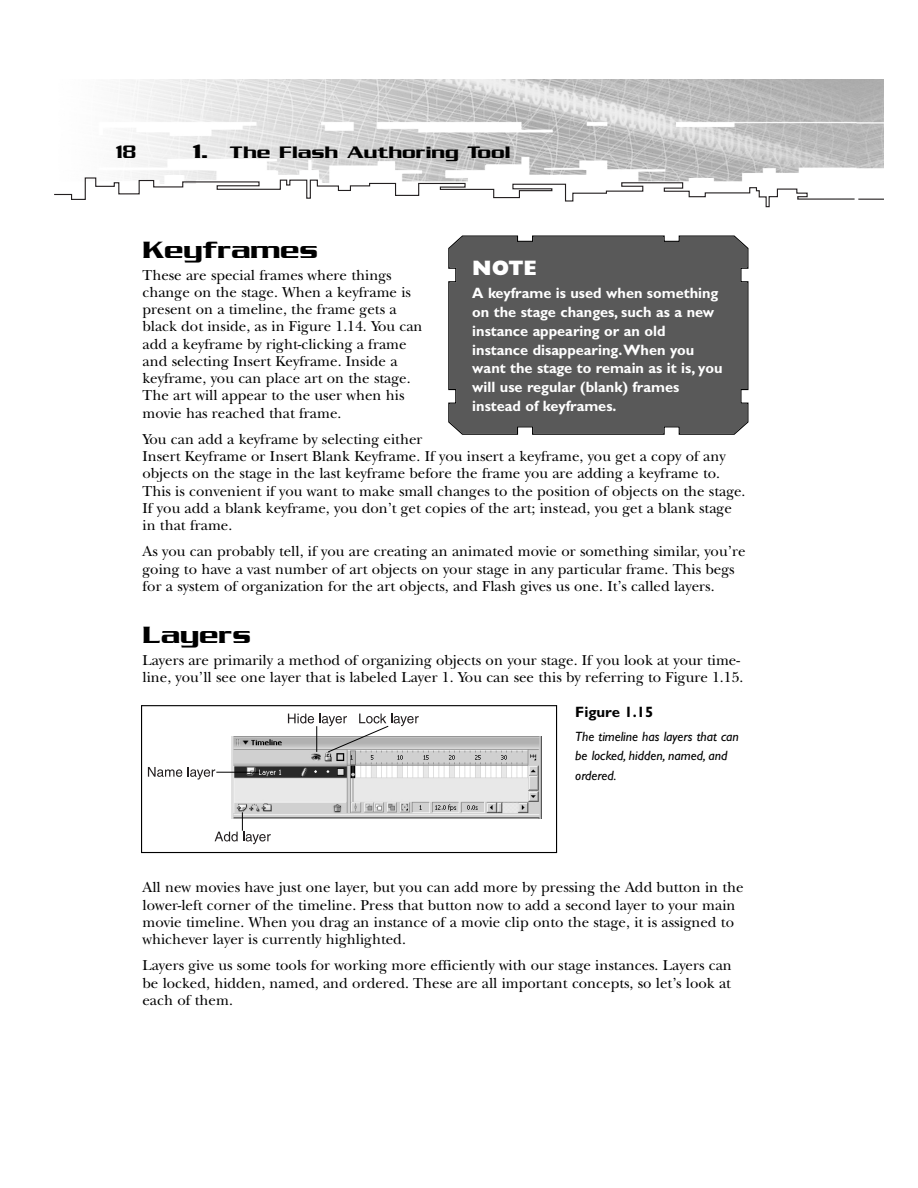
<style>
.page{position:relative;width:918px;height:1188px;background:#fff}
.page>*{position:absolute;margin:0;border:0;box-sizing:border-box;transform-origin:0 0}
.t1{font:25.5px "Serpentine ICG";color:#000;scale:1.2 1}
.t2{font:800 21px "Gill Sans";color:#fff}
.t3{font:19.5px "Serpentine ICG";color:#000}
.t4{font:18px "Serpentine ICG";color:#000;scale:1.2 1}
.t5{font:15px/17.2px "New Baskerville";color:#000}
.t6{font:700 15px/18.8px "Gill Sans";color:#fff}
.t7{font:700 15px "Gill Sans";color:#000}
.t8{font:italic 13.5px/19.5px "Gill Sans";color:#000}
.s1{font-size:21px}
</style>
<div class="page">
<img style="left:857px;top:79px;width:27px;height:90px">
<img style="left:126px;top:79px;width:731px;height:98px">
<svg style="left:54px;top:177px;width:830px;height:31px"></svg>
<div style="left:448px;top:235px;width:301px;height:200px;background:#595959"></div>
<img style="left:232px;top:737px;width:310px;height:81px">
<hr style="left:216px;top:772px;width:43px;height:1px;background:#000">
<svg style="left:148px;top:767px;width:34px;height:10px"></svg>
<svg style="left:188px;top:767px;width:27px;height:13px"></svg>
<svg style="left:288px;top:714px;width:131px;height:39px"></svg>
<svg style="left:215px;top:812px;width:56px;height:32px"></svg>
<div style="left:141px;top:705px;width:416px;height:148px;border:1px solid #000"></div>
<h3 class="t3" style="left:116px;top:145px;width:22px">18</h3>
<p class="t4" style="left:192px;top:146px;width:267px"><span class="s1">1.</span> The Flash Authoring Tool</p>
<h1 class="t1" style="left:142px;top:241px;width:148px">Keyframes</h1>
<p class="t5" style="left:142px;top:268px;width:282px">These are special frames where things change on the stage. When a keyframe is present on a timeline, the frame gets a black dot inside, as in Figure 1.14. You can add a keyframe by right-clicking a frame and selecting Insert Keyframe. Inside a keyframe, you can place art on the stage.<br>The art will appear to the user when his movie has reached that frame.</p>
<p class="t5" style="left:142px;top:432px;width:605px">You can add a keyframe by selecting either<br>Insert Keyframe or Insert Blank Keyframe. If you insert a keyframe, you get a copy of any objects on the stage in the last keyframe before the frame you are adding a keyframe to.<br>This is convenient if you want to make small changes to the position of objects on the stage.<br>If you add a blank keyframe, you don’t get copies of the art; instead, you get a blank stage in that frame.</p>
<p class="t5" style="left:142px;top:545px;width:605px">As you can probably tell, if you are creating an animated movie or something similar, you’re going to have a vast number of art objects on your stage in any particular frame. This begs for a system of organization for the art objects, and Flash gives us one. It’s called layers.</p>
<h1 class="t1" style="left:142px;top:627px;width:92px">Layers</h1>
<p class="t5" style="left:142px;top:654px;width:602px">Layers are primarily a method of organizing objects on your stage. If you look at your time&shy;line, you’ll see one layer that is labeled Layer 1. You can see this by referring to Figure 1.15.</p>
<h2 class="t2" style="left:472px;top:261px;width:66px">NOTE</h2>
<p class="t6" style="left:472px;top:286px;width:252px">A keyframe is used when something on the stage changes, such as a new instance appearing or an old instance disappearing.When you want the stage to remain as it is, you will use regular (blank) frames instead of keyframes.</p>
<p class="t7" style="left:575px;top:707px;width:80px">Figure 1.15</p>
<p class="t8" style="left:575px;top:728px;width:165px">The timeline has layers that can be locked, hidden, named, and ordered.</p>
<p class="t5" style="left:142px;top:881px;width:603px">All new movies have just one layer, but you can add more by pressing the Add button in the lower-left corner of the timeline. Press that button now to add a second layer to your main movie timeline. When you drag an instance of a movie clip onto the stage, it is assigned to whichever layer is currently highlighted.</p>
<p class="t5" style="left:142px;top:959px;width:591px;text-align:justify">Layers give us some tools for working more efficiently with our stage instances. Layers can be locked, hidden, named, and ordered. These are all important concepts, so let’s look at each of them.</p>
</div>
